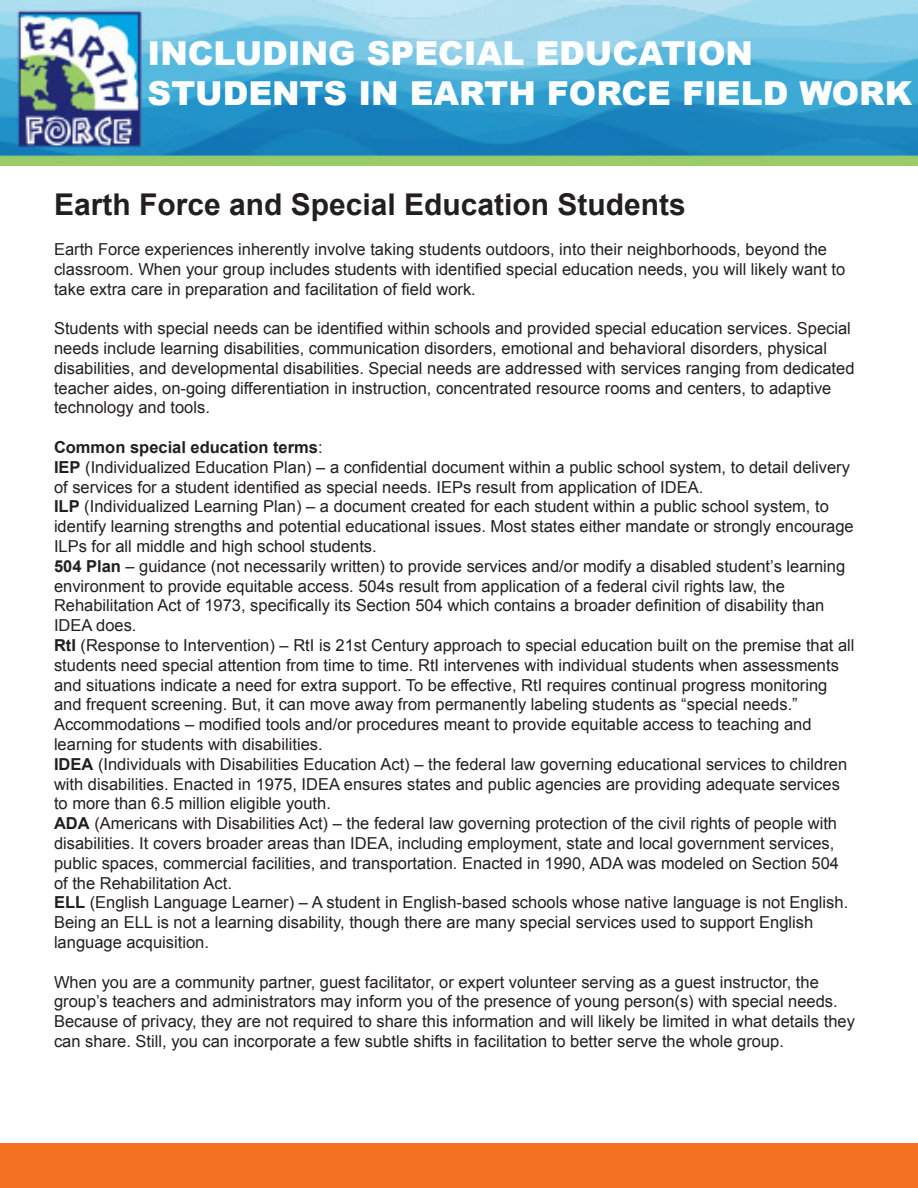
<style>
.page{position:relative;width:918px;height:1188px;background:#fff}
.page>*{position:absolute;margin:0;border:0;box-sizing:border-box;transform-origin:0 0}
.t1{font:900 33px "Arial";color:#fff}
.t2{font:700 30px "Arial";color:#231f20}
.t3{font:16.5px/19.8px "Arial";color:#231f20}
.t4{font:700 16.5px "Arial";color:#231f20}
.s1{font-weight:400}
.s2{font-weight:700}
</style>
<div class="page">
<img style="left:0;top:0;width:918px;height:166px">
<div style="left:0;top:1143px;width:918px;height:45px;background:#f37121"></div>
<p class="t1" style="left:148px;top:30px;width:607px">INCLUDING SPECIAL EDUCATION</p>
<p class="t1" style="left:148px;top:69px;width:766px">STUDENTS IN EARTH FORCE FIELD WORK</p>
<p class="t2" style="left:54px;top:185px;width:633px">Earth Force and Special Education Students</p>
<p class="t3" style="left:54px;top:239px;width:793px">Earth Force experiences inherently involve taking students outdoors, into their neighborhoods, beyond the classroom. When your group includes students with identified special education needs, you will likely want to take extra care in preparation and facilitation of field work.</p>
<p class="t3" style="left:54px;top:319px;width:802px">Students with special needs can be identified within schools and provided special education services. Special needs include learning disabilities, communication disorders, emotional and behavioral disorders, physical disabilities, and developmental disabilities. Special needs are addressed with services ranging from dedicated teacher aides, on-going differentiation in instruction, concentrated resource rooms and centers, to adaptive technology and tools.</p>
<p class="t4" style="left:54px;top:436px;width:270px">Common special education terms<span class="s1">:</span></p>
<p class="t3" style="left:54px;top:457px;width:798px"><span class="s2">IEP</span> (Individualized Education Plan) – a confidential document within a public school system, to detail delivery of services for a student identified as special needs. IEPs result from application of IDEA.</p>
<p class="t3" style="left:54px;top:497px;width:776px"><span class="s2">ILP</span> (Individualized Learning Plan) – a document created for each student within a public school system, to</p>
<p class="t3" style="left:54px;top:517px;width:801px">identify learning strengths and potential educational issues. Most states either mandate or strongly encourage<br>ILPs for all middle and high school students.</p>
<p class="t3" style="left:54px;top:556px;width:793px"><span class="s2">504 Plan</span> – guidance (not necessarily written) to provide services and/or modify a disabled student’s learning environment to provide equitable access. 504s result from application of a federal civil rights law, the</p>
<p class="t3" style="left:54px;top:596px;width:772px">Rehabilitation Act of 1973, specifically its Section 504 which contains a broader definition of disability than<br>IDEA does.</p>
<p class="t3" style="left:54px;top:635px;width:802px"><span class="s2">RtI</span> (Response to Intervention) – RtI is 21st Century approach to special education built on the premise that all students need special attention from time to time. RtI intervenes with individual students when assessments and situations indicate a need for extra support. To be effective, RtI requires continual progress monitoring and frequent screening. But, it can move away from permanently labeling students as “special needs.”</p>
<p class="t3" style="left:54px;top:715px;width:759px">Accommodations – modified tools and/or procedures meant to provide equitable access to teaching and learning for students with disabilities.</p>
<p class="t3" style="left:54px;top:754px;width:795px"><span class="s2">IDEA</span> (Individuals with Disabilities Education Act) – the federal law governing educational services to children with disabilities. Enacted in 1975, IDEA ensures states and public agencies are providing adequate services to more than 6.5 million eligible youth.</p>
<p class="t3" style="left:54px;top:814px;width:787px"><span class="s2">ADA</span> (Americans with Disabilities Act) – the federal law governing protection of the civil rights of people with disabilities. It covers broader areas than IDEA, including employment, state and local government services, public spaces, commercial facilities, and transportation. Enacted in 1990, ADA was modeled on Section 504 of the Rehabilitation Act.</p>
<p class="t3" style="left:54px;top:893px;width:796px"><span class="s2">ELL</span> (English Language Learner) – A student in English-based schools whose native language is not English.<br>Being an ELL is not a learning disability, though there are many special services used to support English</p>
<p class="t3" style="left:54px;top:932px;width:157px">language acquisition.</p>
<p class="t3" style="left:54px;top:972px;width:802px">When you are a community partner, guest facilitator, or expert volunteer serving as a guest instructor, the group’s teachers and administrators may inform you of the presence of young person(s) with special needs.<br>Because of privacy, they are not required to share this information and will likely be limited in what details they can share. Still, you can incorporate a few subtle shifts in facilitation to better serve the whole group.</p>
</div>
